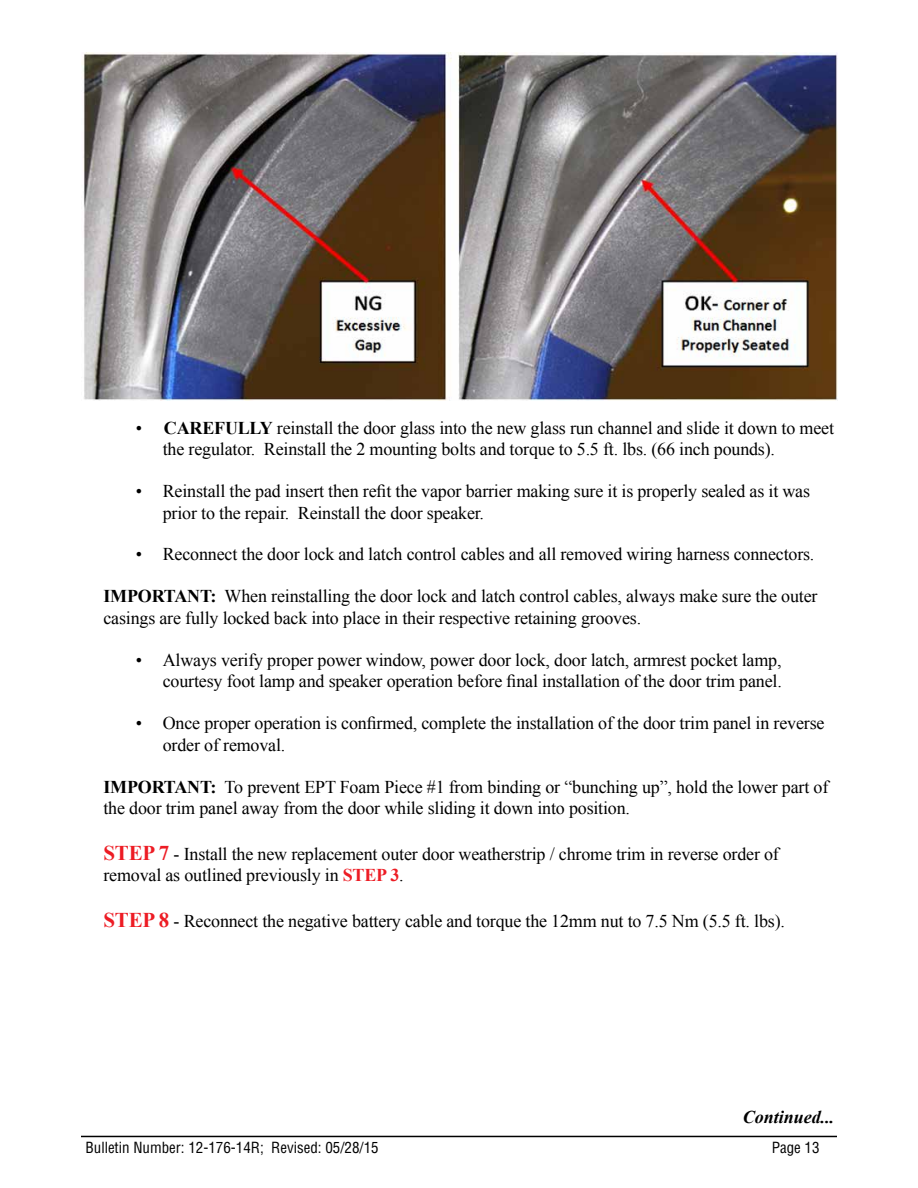
<style>
.page{position:relative;width:918px;height:1188px;background:#fff}
.page>*{position:absolute;margin:0;border:0;box-sizing:border-box;transform-origin:0 0}
.t1{font:18px/21.6px "Times New Roman";letter-spacing:-.01em;color:#000}
.t2{font:italic 700 18px "Times New Roman";color:#000}
.t3{font:condensed 15px "Helvetica LT Std";color:#000}
.s1{font-weight:700}
.s2{font-weight:700;font-size:21px;color:#ed1c24}
.s3{font-weight:700;color:#ed1c24}
</style>
<div class="page">
<hr style="left:81px;top:1136px;width:756px;height:1px;background:#000">
<img style="left:82px;top:53px;width:756px;height:348px">
<p class="t1" style="left:163px;top:416px;width:673px;text-indent:-27px">• <span class="s1">CAREFULLY</span> reinstall the door glass into the new glass run channel and slide it down to meet the regulator. Reinstall the 2 mounting bolts and torque to 5.5 ft. lbs. (66 inch pounds).</p>
<p class="t1" style="left:163px;top:480px;width:649px;text-indent:-27px">• Reinstall the pad insert then refit the vapor barrier making sure it is properly sealed as it was prior to the repair. Reinstall the door speaker.</p>
<p class="t1" style="left:136px;top:543px;width:680px">• Reconnect the door lock and latch control cables and all removed wiring harness connectors.</p>
<p class="t1" style="left:103px;top:585px;width:716px"><span class="s1">IMPORTANT:</span> When reinstalling the door lock and latch control cables, always make sure the outer casings are fully locked back into place in their respective retaining grooves.</p>
<p class="t1" style="left:136px;top:649px;width:648px;text-align:right">• Always verify proper power window, power door lock, door latch, armrest pocket lamp, courtesy foot lamp and speaker operation before final installation of the door trim panel.</p>
<p class="t1" style="left:163px;top:712px;width:663px;text-indent:-27px">• Once proper operation is confirmed, complete the installation of the door trim panel in reverse order of removal.</p>
<p class="t1" style="left:103px;top:776px;width:726px"><span class="s1">IMPORTANT:</span> To prevent EPT Foam Piece #1 from binding or “bunching up”, hold the lower part of the door trim panel away from the door while sliding it down into position.</p>
<p class="t1" style="left:103px;top:843px;width:677px"><span class="s2">STEP 7</span> - Install the new replacement outer door weatherstrip / chrome trim in reverse order of removal as outlined previously in <span class="s3">STEP 3</span>.</p>
<p class="t1" style="left:103px;top:910px;width:683px"><span class="s2">STEP 8</span> - Reconnect the negative battery cable and torque the 12mm nut to 7.5 Nm (5.5 ft. lbs).</p>
<p class="t2" style="left:743px;top:1105px;width:93px">Continued...</p>
<p class="t3" style="left:86px;top:1138px;width:295px">Bulletin Number: 12-176-14R; Revised: 05/28/15</p>
<p class="t3" style="left:772px;top:1138px;width:49px">Page 13</p>
</div>
